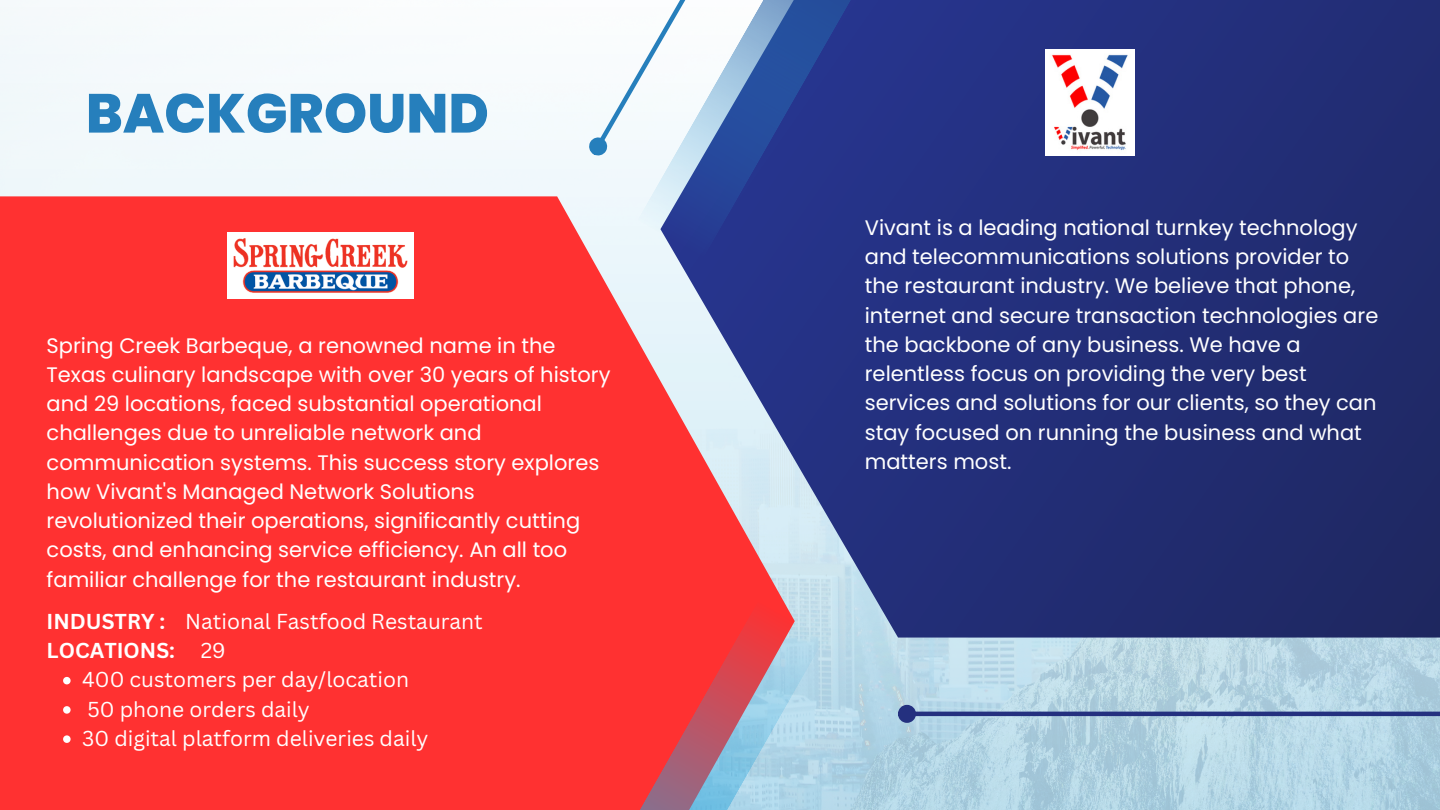
<style>
.page{position:relative;width:1440px;height:810px;background:#fff}
.page>*{position:absolute;margin:0;border:0;box-sizing:border-box;transform-origin:0 0}
.t1{font:800 55px "Poppins";color:#267fbc}
.t2{font:21px/29.2px "Poppins";color:#fff}
.t3{font:21px "Canva Sans";color:#fff}
.t4{font:700 21px "Canva Sans";color:#fff}
.s1{font-weight:700}
.s2{font-weight:400}
</style>
<div class="page">
<img style="left:0;top:0;width:1440px;height:810px">
<div style="left:0;top:196px;width:795px;height:614px;background:#ff3131"></div>
<svg style="left:660px;top:0;width:780px;height:638px;fill:#232e77"></svg>
<svg style="left:640px;top:601px;width:185px;height:209px"></svg>
<svg style="left:637px;top:146px;width:283px;height:112px;fill:#26348c"></svg>
<hr style="left:915px;top:712px;width:525px;height:4px;background:#24307f">
<div style="left:900px;top:707px;width:14px;height:14px;background:#24307f;border-radius:50%"></div>
<div style="left:898px;top:705px;width:18px;height:18px;border:4px solid #24307f;border-radius:50%"></div>
<svg style="left:596px;top:0;width:386px;height:146px"></svg>
<svg style="left:583px;top:131px;width:31px;height:31px"></svg>
<img style="left:1046px;top:49px;width:89px;height:106px">
<img style="left:227px;top:232px;width:187px;height:67px">
<svg style="left:63px;top:677px;width:8px;height:7px"></svg>
<svg style="left:63px;top:706px;width:8px;height:8px"></svg>
<svg style="left:63px;top:735px;width:8px;height:8px"></svg>
<p class="t1" style="left:86px;top:75px;width:404px">BACKGROUND</p>
<p class="t2" style="left:47px;top:331px;width:565px">Spring Creek Barbeque, a renowned name in the Texas culinary landscape with over 30 years of history and 29 locations, faced substantial operational challenges due to unreliable network and communication systems. This success story explores how Vivant's Managed Network Solutions revolutionized their operations, significantly cutting costs, and enhancing service efficiency. An all too familiar challenge for the restaurant industry.</p>
<p class="t3" style="left:47px;top:606px;width:438px"><span class="s1">INDUSTRY :</span> National Fastfood Restaurant</p>
<p class="t4" style="left:47px;top:636px;width:181px">LOCATIONS: <span class="s2">29</span></p>
<p class="t3" style="left:82px;top:665px;width:328px">400 customers per day/location</p>
<p class="t3" style="left:87px;top:694px;width:224px">50 phone orders daily</p>
<p class="t3" style="left:82px;top:723px;width:348px">30 digital platform deliveries daily</p>
<p class="t2" style="left:865px;top:213px;width:515px">Vivant is a leading national turnkey technology and telecommunications solutions provider to the restaurant industry. We believe that phone, internet and secure transaction technologies are the backbone of any business. We have a relentless focus on providing the very best services and solutions for our clients, so they can stay focused on running the business and what matters most.</p>
</div>
